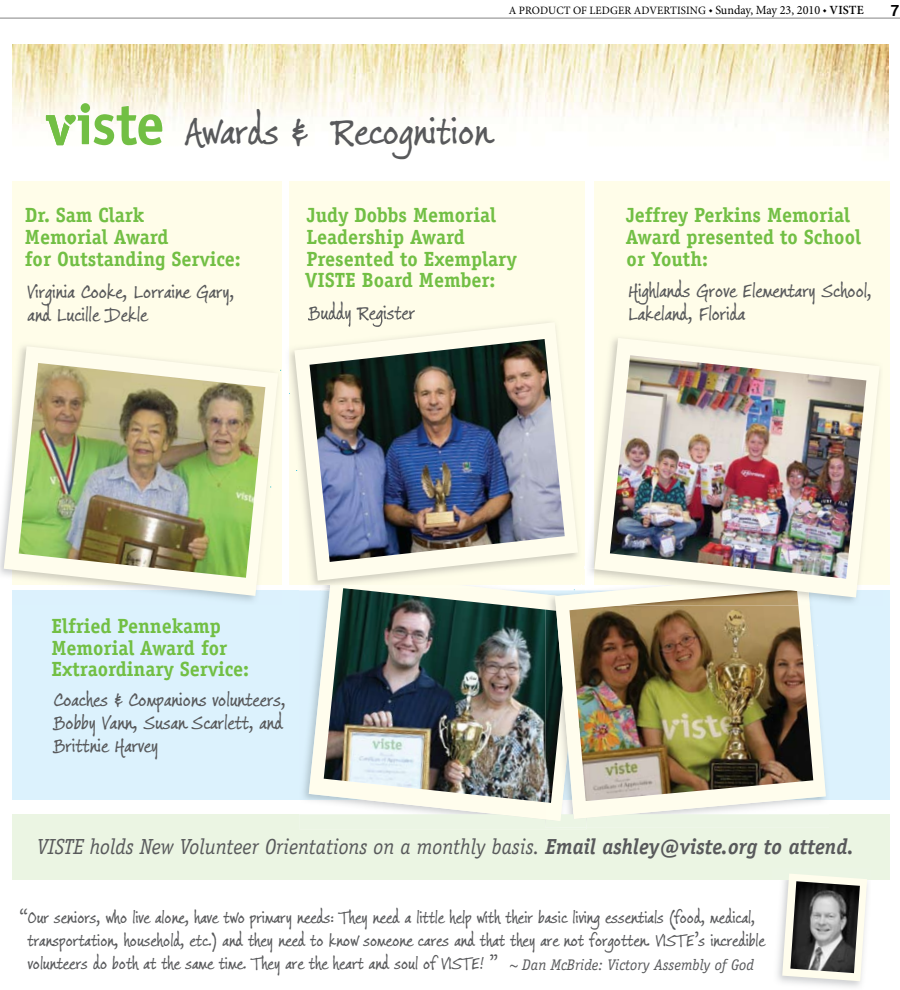
<style>
.page{position:relative;width:900px;height:990px;background:#fff}
.page>*{position:absolute;margin:0;border:0;box-sizing:border-box;transform-origin:0 0}
.t1{font:41.12px "Jimmy Crack Corn Pro";color:#58595b}
.t2{font:italic 21.88px "Officina Serif";color:#58595b;scale:.94 1}
.t3{font:700 20.62px/21.9px "Officina Serif";color:#72bf44}
.t4{font:20.62px/23.1px "Jimmy Crack Corn Pro";color:#58595b}
.t5{font:18px/23.1px "Jimmy Crack Corn Pro";color:#58595b;text-align:center}
.t6{font:700 15.62px "Helvetica";color:#000}
.t7{font:12.5px "Minion Pro";color:#000}
.t8{font:11.25px "Minion Pro";letter-spacing:.01em;color:#000}
.s1{font-weight:500;font-size:8.75px}
.s2{font-weight:600}
.s3{font-weight:700}
.s4{font-family:"Officina Serif";font-style:italic;font-size:15.38px}
</style>
<div class="page">
<hr style="left:0;top:17px;width:900px;height:2px;background:#000">
<div style="left:12px;top:814px;width:878px;height:65px;background:#ebf5e3"></div>
<img style="left:12px;top:45px;width:876px;height:101px">
<svg style="left:782px;top:874px;width:85px;height:107px"></svg>
<img style="left:790px;top:881px;width:70px;height:92px">
<svg style="left:46px;top:106px;width:116px;height:39px"></svg>
<div style="left:81px;top:103px;width:9px;height:10px;background:#72bf44;border-radius:50%"></div>
<div style="left:12px;top:591px;width:878px;height:209px;background:#dcf2fd"></div>
<svg style="left:309px;top:585px;width:236px;height:234px"></svg>
<img style="left:324px;top:589px;width:221px;height:213px">
<img style="left:545px;top:594px;width:16px;height:227px">
<img style="left:545px;top:610px;width:10px;height:193px">
<svg style="left:555px;top:590px;width:271px;height:229px;fill:#f9f9ed"></svg>
<img style="left:569px;top:606px;width:244px;height:195px">
<div style="left:12px;top:181px;width:270px;height:404px;background:#fffde9"></div>
<div style="left:289px;top:181px;width:296px;height:404px;background:#fffde9"></div>
<div style="left:594px;top:181px;width:296px;height:404px;background:#fffde9"></div>
<img style="left:330px;top:585px;width:163px;height:4px">
<img style="left:308px;top:317px;width:104px;height:5px">
<svg style="left:294px;top:322px;width:284px;height:259px"></svg>
<img style="left:310px;top:339px;width:255px;height:223px">
<svg style="left:4px;top:346px;width:274px;height:250px"></svg>
<img style="left:19px;top:363px;width:246px;height:215px">
<img style="left:810px;top:590px;width:73px;height:16px">
<img style="left:590px;top:568px;width:4px;height:6px">
<img style="left:585px;top:590px;width:225px;height:16px">
<img style="left:620px;top:597px;width:178px;height:9px">
<svg style="left:594px;top:338px;width:286px;height:259px"></svg>
<img style="left:610px;top:355px;width:256px;height:224px">
<p class="t7" style="left:709px;top:2px;width:157px"><span class="s1">◆</span> SUNDAY, MAY 23, 2010 <span class="s1">◆</span> <span class="s2">VISTE</span></p>
<p class="t8" style="left:509px;top:3px;width:199px">A PRODUCT OF LEDGER ADVERTISING</p>
<p class="t6" style="left:891px;top:-2px;width:10px">7</p>
<h1 class="t1" style="left:185px;top:103px;width:307px">Awards &amp; Recognition</h1>
<p class="t3" style="left:25px;top:204px;width:217px">Dr. Sam Clark<br>Memorial Award<br>for Outstanding Service:</p>
<p class="t4" style="left:27px;top:281px;width:209px">Virginia Cooke, Lorraine Gary, and Lucille Dekle</p>
<p class="t3" style="left:305px;top:204px;width:213px">Judy Dobbs Memorial<br>Leadership Award<br>Presented to Exemplary<br>VISTE Board Member:</p>
<p class="t4" style="left:309px;top:302px;width:108px">Buddy Register</p>
<p class="t3" style="left:626px;top:204px;width:237px">Jeffrey Perkins Memorial<br>Award presented to School or Youth:</p>
<p class="t4" style="left:628px;top:280px;width:245px">Highlands Grove Elementary School,<br>Lakeland, Florida</p>
<p class="t3" style="left:51px;top:615px;width:199px">Elfried Pennekamp<br>Memorial Award for<br>Extraordinary Service:</p>
<p class="t4" style="left:54px;top:688px;width:234px">Coaches &amp; Companions volunteers,<br>Bobby Vann, Susan Scarlett, and<br>Brittnie Harvey</p>
<p class="t2" style="left:37px;top:834px;width:870px">VISTE holds New Volunteer Orientations on a monthly basis. <span class="s3">Email ashley@viste.org to attend.</span></p>
<p class="t5" style="left:19px;top:906px;width:747px">“Our seniors, who live alone, have two primary needs: They need a little help with their basic living essentials (food, medical, transportation, household, etc.) and they need to know someone cares and that they are not forgotten. VISTE’s incredible volunteers do both at the same time. They are the heart and soul of VISTE! ” <span class="s4">~ Dan McBride: Victory Assembly of God</span></p>
</div>
